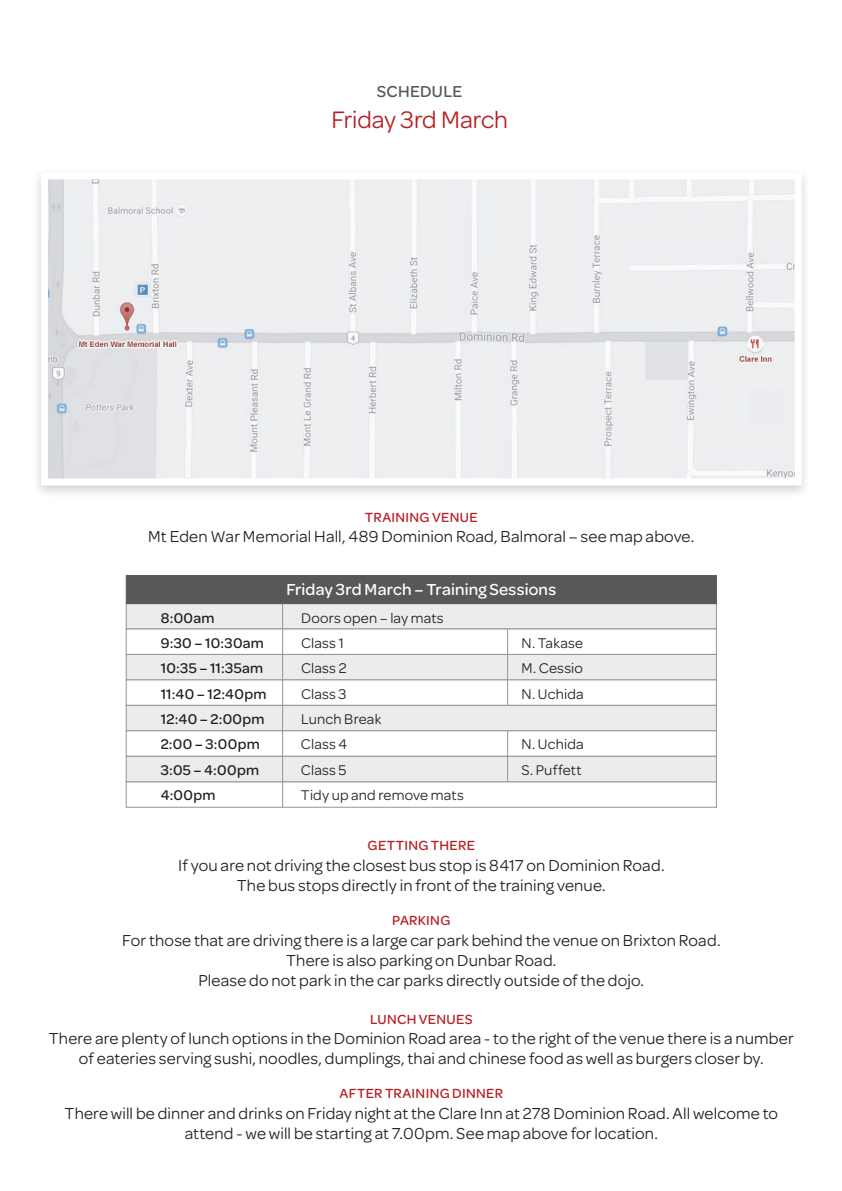
<style>
.page{position:relative;width:842px;height:1191px;background:#fff}
.page>*{position:absolute;margin:0;border:0;box-sizing:border-box;transform-origin:0 0}
.t1{font:25.4px "Omnes";letter-spacing:-.005em;color:#b62024}
.t2{font:17px/20.4px "Omnes";letter-spacing:.01em;color:#231f20;text-align:center}
.t3{font:500 17px "Omnes";letter-spacing:.01em;color:#fff}
.t4{font:500 17px "Omnes";letter-spacing:.02em;color:#57585a}
.t5{font:15px "Omnes";letter-spacing:.015em;color:#231f20}
.t6{font:500 15px "Omnes";letter-spacing:.025em;color:#231f20}
.t7{font:500 14.2px "Omnes";letter-spacing:.025em;color:#b62024}
</style>
<div class="page">
<div style="left:126px;top:603px;width:590px;height:26px;background:#ececec;border:1px solid #939598"></div>
<div style="left:126px;top:575px;width:590px;height:29px;background:#57585a"></div>
<div style="left:126px;top:629px;width:590px;height:25px;background:#fff;border:1px solid #939598"></div>
<div style="left:126px;top:654px;width:590px;height:26px;background:#ececec;border:1px solid #939598"></div>
<div style="left:126px;top:679px;width:590px;height:26px;background:#fff;border:1px solid #939598"></div>
<div style="left:126px;top:705px;width:590px;height:26px;background:#ececec;border:1px solid #939598"></div>
<div style="left:126px;top:730px;width:590px;height:26px;background:#fff;border:1px solid #939598"></div>
<div style="left:126px;top:781px;width:590px;height:26px;background:#fff;border:1px solid #939598"></div>
<div style="left:126px;top:756px;width:590px;height:26px;background:#ececec;border:1px solid #939598"></div>
<img style="left:49px;top:180px;width:745px;height:297px">
<div style="left:41px;top:172px;width:761px;height:313px;border:7px solid #fff"></div>
<hr style="left:507px;top:629px;width:1px;height:76px;background:#939598">
<hr style="left:507px;top:731px;width:1px;height:50px;background:#939598">
<hr style="left:282px;top:603px;width:1px;height:204px;background:#939598">
<p class="t4" style="left:377px;top:82px;width:87px">SCHEDULE</p>
<h1 class="t1" style="left:331px;top:105px;width:178px">Friday 3rd March</h1>
<p class="t7" style="left:365px;top:509px;width:114px">TRAINING VENUE</p>
<p class="t2" style="left:148px;top:526px;width:548px">Mt Eden War Memorial Hall, 489 Dominion Road, Balmoral – see map above.</p>
<p class="t3" style="left:286px;top:579px;width:271px">Friday 3rd March – Training Sessions</p>
<p class="t6" style="left:161px;top:609px;width:55px">8:00am</p>
<p class="t5" style="left:301px;top:609px;width:144px">Doors open – lay mats</p>
<p class="t6" style="left:161px;top:635px;width:105px">9:30 – 10:30am</p>
<p class="t5" style="left:301px;top:635px;width:44px">Class 1</p>
<p class="t5" style="left:521px;top:635px;width:63px">N. Takase</p>
<p class="t6" style="left:161px;top:660px;width:104px">10:35 – 11:35am</p>
<p class="t5" style="left:301px;top:660px;width:47px">Class 2</p>
<p class="t5" style="left:521px;top:660px;width:63px">M. Cessio</p>
<p class="t6" style="left:161px;top:685px;width:107px">11:40 – 12:40pm</p>
<p class="t5" style="left:301px;top:685px;width:47px">Class 3</p>
<p class="t5" style="left:521px;top:685px;width:64px">N. Uchida</p>
<p class="t6" style="left:161px;top:710px;width:105px">12:40 – 2:00pm</p>
<p class="t5" style="left:301px;top:711px;width:82px">Lunch Break</p>
<p class="t6" style="left:161px;top:736px;width:101px">2:00 – 3:00pm</p>
<p class="t5" style="left:301px;top:736px;width:48px">Class 4</p>
<p class="t5" style="left:521px;top:736px;width:64px">N. Uchida</p>
<p class="t6" style="left:161px;top:761px;width:100px">3:05 – 4:00pm</p>
<p class="t5" style="left:301px;top:761px;width:47px">Class 5</p>
<p class="t5" style="left:521px;top:761px;width:62px">S. Puffett</p>
<p class="t6" style="left:161px;top:786px;width:56px">4:00pm</p>
<p class="t5" style="left:301px;top:786px;width:164px">Tidy up and remove mats</p>
<p class="t7" style="left:367px;top:837px;width:109px">GETTING THERE</p>
<p class="t2" style="left:178px;top:855px;width:488px">If you are not driving the closest bus stop is 8417 on Dominion Road.<br>The bus stops directly in front of the training venue.</p>
<p class="t7" style="left:392px;top:912px;width:60px">PARKING</p>
<p class="t2" style="left:122px;top:929px;width:600px">For those that are driving there is a large car park behind the venue on Brixton Road.<br>There is also parking on Dunbar Road.<br>Please do not park in the car parks directly outside of the dojo.</p>
<p class="t7" style="left:370px;top:1011px;width:104px">LUNCH VENUES</p>
<p class="t2" style="left:49px;top:1028px;width:746px">There are plenty of lunch options in the Dominion Road area - to the right of the venue there is a number of eateries serving sushi, noodles, dumplings, thai and chinese food as well as burgers closer by.</p>
<p class="t7" style="left:340px;top:1085px;width:165px">AFTER TRAINING DINNER</p>
<p class="t2" style="left:65px;top:1102px;width:715px">There will be dinner and drinks on Friday night at the Clare Inn at 278 Dominion Road. All welcome to attend - we will be starting at 7.00pm. See map above for location.</p>
</div>
